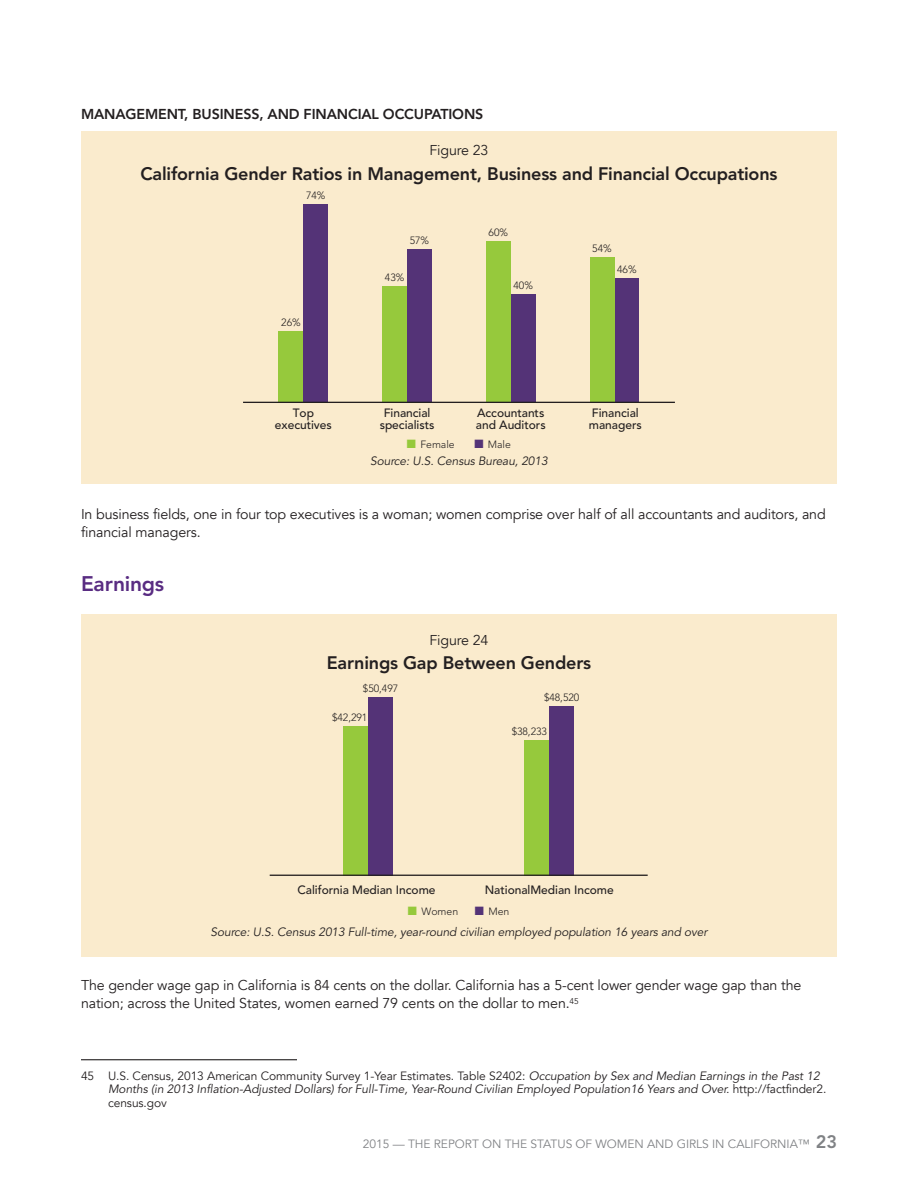
<style>
.page{position:relative;width:918px;height:1188px;background:#fff}
.page>*{position:absolute;margin:0;border:0;box-sizing:border-box;transform-origin:0 0}
.RSWG_heading_2_style{font:800 21px "Avenir";letter-spacing:-.01em;color:#592c82}
.RSWG_chart_2_Heading{font:800 18px "Avenir";letter-spacing:-.01em;color:#231f20}
.RSWG_footnote_style{font:14.25px/18px "Avenir";letter-spacing:-.01em;color:#231f20}
.RSWG_heading_3_style{font:800 14.25px "Avenir";letter-spacing:-.01em;color:#231f20}
.RSWG_chart_1_Figure{font:14.25px "Avenir";letter-spacing:-.01em;color:#231f20}
.RSWG_footnote_style-2{font:italic 12px/13.5px "Avenir";letter-spacing:-.005em;color:#231f20}
.t1{font:500 12px/12px "Avenir LT Std";letter-spacing:-.005em;color:#231f20}
.RSWG_chart_3_Notes_a{font:italic 12px "Avenir";letter-spacing:-.01em;color:#231f20}
.t2{font:12px "Avenir";letter-spacing:-.005em;color:#808285}
.t3{font:300 10.5px "Avenir LT Std";letter-spacing:-.005em;color:#231f20}
.s1{color:#96c93c}
.s2{color:#543377}
.s3{font-style:normal}
.s4{font-weight:800;font-size:18px}
</style>
<div class="page">
<div style="left:81px;top:132px;width:756px;height:352px;background:#faebcd"></div>
<div style="left:81px;top:615px;width:756px;height:342px;background:#faebcd"></div>
<hr style="left:81px;top:1059px;width:216px;height:1px;background:#231f20">
<div style="left:511px;top:294px;width:25px;height:109px;background:#543377"></div>
<div style="left:486px;top:241px;width:25px;height:162px;background:#96c93c"></div>
<div style="left:614px;top:278px;width:25px;height:125px;background:#543377"></div>
<div style="left:590px;top:257px;width:24px;height:146px;background:#96c93c"></div>
<div style="left:407px;top:249px;width:25px;height:154px;background:#543377"></div>
<div style="left:382px;top:286px;width:25px;height:117px;background:#96c93c"></div>
<div style="left:303px;top:204px;width:25px;height:199px;background:#543377"></div>
<div style="left:279px;top:331px;width:24px;height:72px;background:#96c93c"></div>
<hr style="left:243px;top:402px;width:432px;height:1px;background:#231f20">
<div style="left:549px;top:706px;width:25px;height:170px;background:#543377"></div>
<div style="left:524px;top:740px;width:25px;height:136px;background:#96c93c"></div>
<div style="left:368px;top:697px;width:25px;height:179px;background:#543377"></div>
<div style="left:343px;top:726px;width:25px;height:150px;background:#96c93c"></div>
<hr style="left:270px;top:875px;width:378px;height:1px;background:#231f20">
<p class="RSWG_heading_3_style" style="left:81px;top:105px;width:404px">MANAGEMENT, BUSINESS, AND FINANCIAL OCCUPATIONS</p>
<p class="RSWG_chart_1_Figure" style="left:429px;top:141px;width:61px">Figure 23</p>
<p class="RSWG_chart_2_Heading" style="left:140px;top:163px;width:639px">California Gender Ratios in Management, Business and Financial Occupations</p>
<p class="t3" style="left:306px;top:189px;width:21px">74%</p>
<p class="t3" style="left:281px;top:316px;width:21px">26%</p>
<p class="t1" style="left:275px;top:407px;width:59px;text-align:center">Top executives</p>
<p class="t3" style="left:410px;top:234px;width:21px">57%</p>
<p class="t3" style="left:385px;top:271px;width:21px">43%</p>
<p class="t3" style="left:489px;top:226px;width:21px">60%</p>
<p class="t3" style="left:513px;top:279px;width:21px">40%</p>
<p class="t1" style="left:380px;top:407px;width:56px;text-align:center">Financial specialists</p>
<p class="t1" style="left:476px;top:407px;width:71px">Accountants and Auditors</p>
<p class="t3" style="left:407px;top:438px;width:49px"><span class="s1">■</span> Female</p>
<p class="t3" style="left:474px;top:438px;width:38px"><span class="s2">■</span> Male</p>
<p class="RSWG_chart_3_Notes_a" style="left:370px;top:454px;width:179px">Source: U.S. Census Bureau, 2013</p>
<p class="t3" style="left:592px;top:242px;width:21px">54%</p>
<p class="t3" style="left:617px;top:263px;width:21px">46%</p>
<p class="t1" style="left:589px;top:407px;width:54px">Financial managers</p>
<p class="RSWG_footnote_style" style="left:81px;top:505px;width:746px">In business fields, one in four top executives is a woman; women comprise over half of all accountants and auditors, and financial managers.</p>
<p class="RSWG_heading_2_style" style="left:81px;top:571px;width:85px">Earnings</p>
<p class="RSWG_chart_1_Figure" style="left:429px;top:631px;width:61px">Figure 24</p>
<p class="RSWG_chart_2_Heading" style="left:327px;top:652px;width:266px">Earnings Gap Between Genders</p>
<p class="t3" style="left:363px;top:682px;width:37px">$50,497</p>
<p class="t3" style="left:332px;top:711px;width:37px">$42,291</p>
<p class="t3" style="left:544px;top:691px;width:37px">$48,520</p>
<p class="t3" style="left:512px;top:725px;width:37px">$38,233</p>
<p class="t1" style="left:297px;top:884px;width:140px">California Median Income</p>
<p class="t1" style="left:485px;top:884px;width:131px">NationalMedian Income</p>
<p class="t3" style="left:408px;top:905px;width:52px"><span class="s1">■</span> Women</p>
<p class="t3" style="left:475px;top:905px;width:36px"><span class="s2">■</span> Men</p>
<p class="RSWG_chart_3_Notes_a" style="left:211px;top:925px;width:498px">Source: U.S. Census 2013 Full-time, year-round civilian employed population 16 years and over</p>
<p class="RSWG_footnote_style" style="left:81px;top:977px;width:722px">The gender wage gap in California is 84 cents on the dollar. California has a 5-cent lower gender wage gap than the nation; across the United States, women earned 79 cents on the dollar to men.<sup>45</sup></p>
<p class="RSWG_footnote_style-2" style="left:108px;top:1069px;width:720px;text-indent:-27px"><span class="s3">45 U.S. Census, 2013 American Community Survey 1-Year Estimates. Table S2402:</span> Occupation by Sex and Median Earnings in the Past 12<br>Months (in 2013 Inflation-Adjusted Dollars) for Full-Time, Year-Round Civilian Employed Population16 Years and Over. <span class="s3">http://factfinder2. census.gov</span></p>
<p class="t2" style="left:363px;top:1136px;width:476px">2015 — THE REPORT ON THE STATUS OF WOMEN AND GIRLS IN CALIFORNIA™ <span class="s4">23</span></p>
</div>
